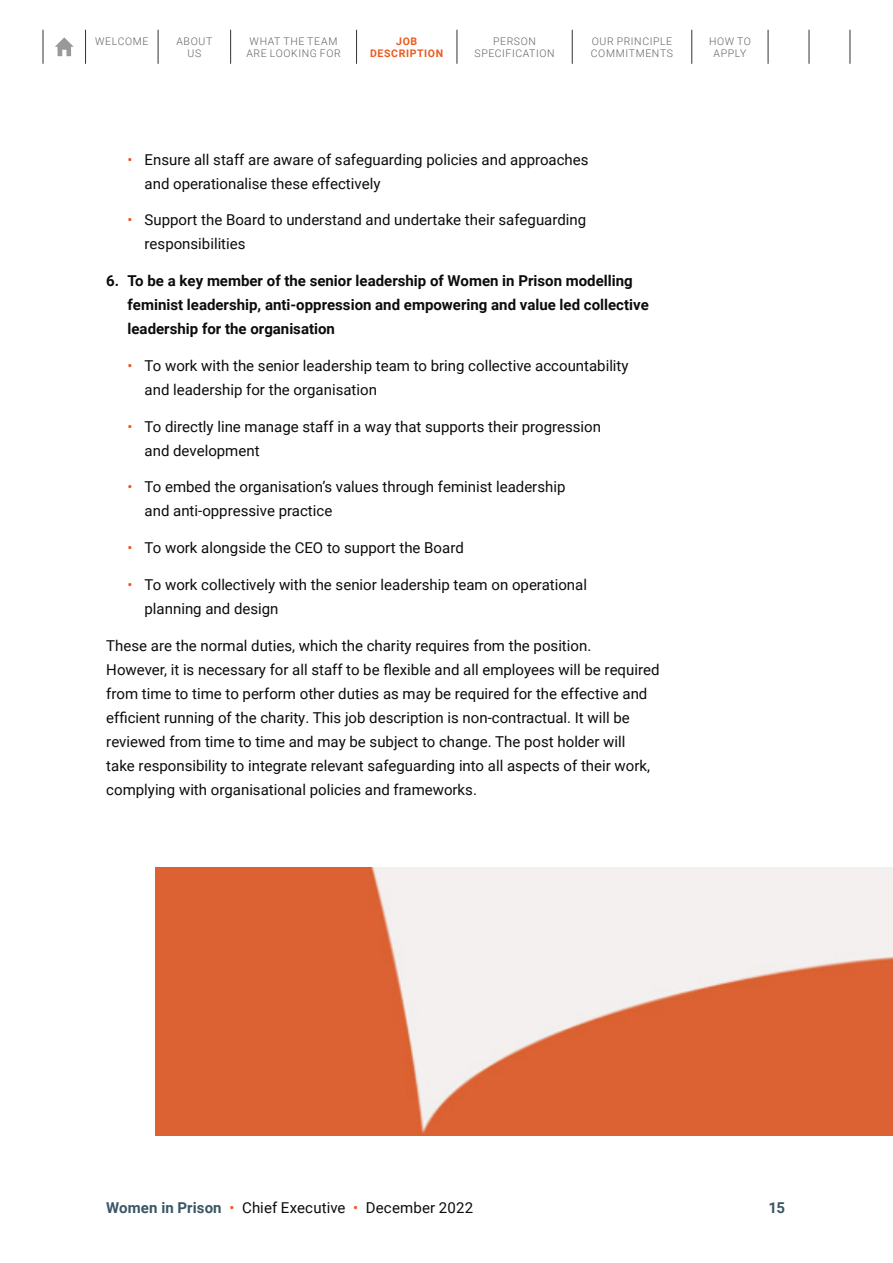
<style>
.page{position:relative;width:893px;height:1263px;background:#fff}
.page>*{position:absolute;margin:0;border:0;box-sizing:border-box;transform-origin:0 0}
.t1{font:15px/24px "Roboto";color:#0c0c0c}
.t2{font:700 15px/24px "Roboto";color:#0c0c0c}
.t3{font:700 15px "Roboto";color:#3a5766}
.t4{font:300 10.5px/12px "Roboto";letter-spacing:.06em;color:#636363;text-align:center}
.t5{font:700 10.5px/12px "Roboto";letter-spacing:.06em;color:#eb591c;text-align:center}
.s1{color:#eb591c}
.s2{font-weight:700;color:#3a5766}
</style>
<div class="page">
<hr style="left:85px;top:30px;width:1px;height:34px;background:#333">
<hr style="left:43px;top:30px;width:1px;height:34px;background:#333">
<hr style="left:809px;top:30px;width:1px;height:34px;background:#333">
<hr style="left:850px;top:30px;width:1px;height:34px;background:#333">
<hr style="left:158px;top:30px;width:1px;height:34px;background:#333">
<hr style="left:230px;top:30px;width:1px;height:34px;background:#333">
<hr style="left:356px;top:30px;width:1px;height:34px;background:#333">
<hr style="left:457px;top:30px;width:1px;height:34px;background:#333">
<hr style="left:691px;top:30px;width:1px;height:34px;background:#333">
<hr style="left:572px;top:30px;width:1px;height:34px;background:#333">
<hr style="left:768px;top:30px;width:1px;height:34px;background:#333">
<svg style="left:55px;top:37px;width:19px;height:19px"></svg>
<img style="left:155px;top:867px;width:738px;height:268px">
<p class="t4" style="left:95px;top:35px;width:55px">WELCOME</p>
<p class="t4" style="left:176px;top:35px;width:38px">ABOUT<br>US</p>
<p class="t4" style="left:474px;top:35px;width:82px">PERSON<br>SPECIFICATION</p>
<p class="t4" style="left:591px;top:35px;width:84px;text-align:left">OUR PRINCIPLE<br>COMMITMENTS</p>
<p class="t4" style="left:246px;top:35px;width:96px">WHAT THE TEAM<br>ARE LOOKING FOR</p>
<p class="t4" style="left:709px;top:35px;width:43px">HOW TO<br>APPLY</p>
<p class="t5" style="left:370px;top:35px;width:75px">JOB<br>DESCRIPTION</p>
<p class="t1" style="left:145px;top:147px;width:445px;text-indent:-17px"><span class="s1">•</span> Ensure all staff are aware of safeguarding policies and approaches and operationalise these effectively</p>
<p class="t1" style="left:145px;top:207px;width:443px;text-indent:-17px"><span class="s1">•</span> Support the Board to understand and undertake their safeguarding responsibilities</p>
<p class="t2" style="left:128px;top:268px;width:523px;text-indent:-21px">6. To be a key member of the senior leadership of Women in Prison modelling feminist leadership, anti-oppression and empowering and value led collective leadership for the organisation</p>
<p class="t1" style="left:145px;top:353px;width:486px;text-indent:-17px"><span class="s1">•</span> To work with the senior leadership team to bring collective accountability and leadership for the organisation</p>
<p class="t1" style="left:145px;top:414px;width:458px;text-indent:-17px"><span class="s1">•</span> To directly line manage staff in a way that supports their progression and development</p>
<p class="t1" style="left:145px;top:474px;width:422px;text-indent:-17px"><span class="s1">•</span> To embed the organisation’s values through feminist leadership and anti-oppressive practice</p>
<p class="t1" style="left:128px;top:535px;width:338px"><span class="s1">•</span> To work alongside the CEO to support the Board</p>
<p class="t1" style="left:145px;top:572px;width:444px;text-indent:-17px"><span class="s1">•</span> To work collectively with the senior leadership team on operational planning and design</p>
<p class="t1" style="left:106px;top:633px;width:555px">These are the normal duties, which the charity requires from the position.<br>However, it is necessary for all staff to be flexible and all employees will be required from time to time to perform other duties as may be required for the effective and efficient running of the charity. This job description is non-contractual. It will be reviewed from time to time and may be subject to change. The post holder will<br>take responsibility to integrate relevant safeguarding into all aspects of their work, complying with organisational policies and frameworks.</p>
<p class="t1" style="left:106px;top:1195px;width:368px"><span class="s2">Women in Prison</span> <span class="s1">•</span> Chief Executive <span class="s1">•</span> December 2022</p>
<p class="t3" style="left:768px;top:1197px;width:18px">15</p>
</div>
